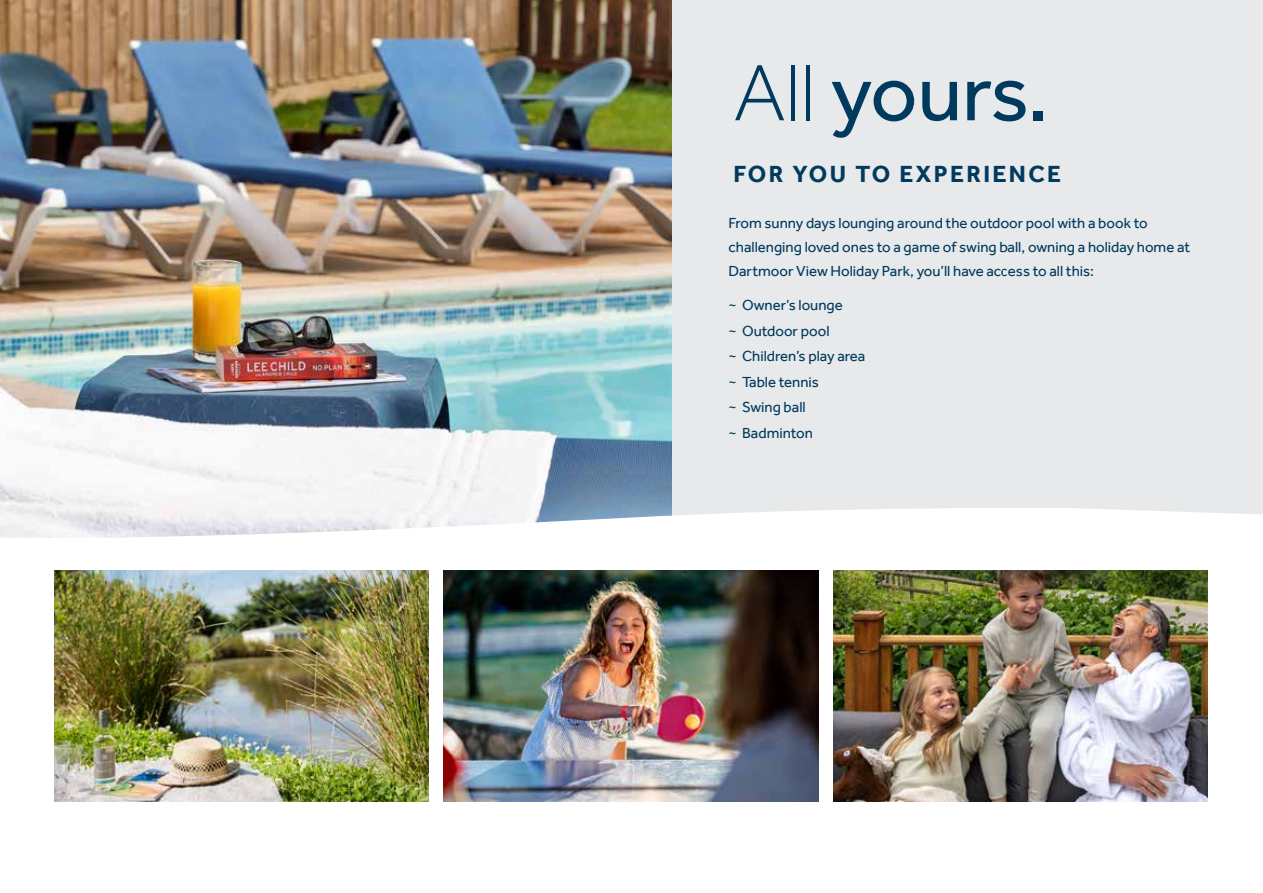
<style>
.page{position:relative;width:1263px;height:893px;background:#fff}
.page>*{position:absolute;margin:0;border:0;box-sizing:border-box;transform-origin:0 0}
.t1{font:82.5px "Effra";letter-spacing:-.01em;color:#003a5e}
.t2{font:700 24px "Effra";letter-spacing:.1em;color:#003a5e}
.t3{font:15px/25.5px "Effra";color:#003a5e}
.s1{font-weight:300}
</style>
<div class="page">
<div style="left:0;top:0;width:1263px;height:889px;background:#e8e9ea"></div>
<img style="left:0;top:0;width:672px;height:506px">
<svg style="left:0;top:506px;width:1263px;height:383px;background:#fbfbfb"></svg>
<img style="left:54px;top:571px;width:374px;height:230px">
<img style="left:444px;top:571px;width:374px;height:230px">
<img style="left:833px;top:571px;width:375px;height:230px">
<h1 class="t1" style="left:733px;top:44px;width:316px"><span class="s1">All</span> yours.</h1>
<h2 class="t2" style="left:733px;top:159px;width:329px">FOR YOU TO EXPERIENCE</h2>
<p class="t3" style="left:728px;top:210px;width:463px;line-height:24px">From sunny days lounging around the outdoor pool with a book to challenging loved ones to a game of swing ball, owning a holiday home at<br>Dartmoor View Holiday Park, you’ll have access to all this:</p>
<p class="t3" style="left:728px;top:292px;width:138px">~ Owner’s lounge<br>~ Outdoor pool<br>~ Children’s play area ~ Table tennis<br>~ Swing ball<br>~ Badminton</p>
</div>
